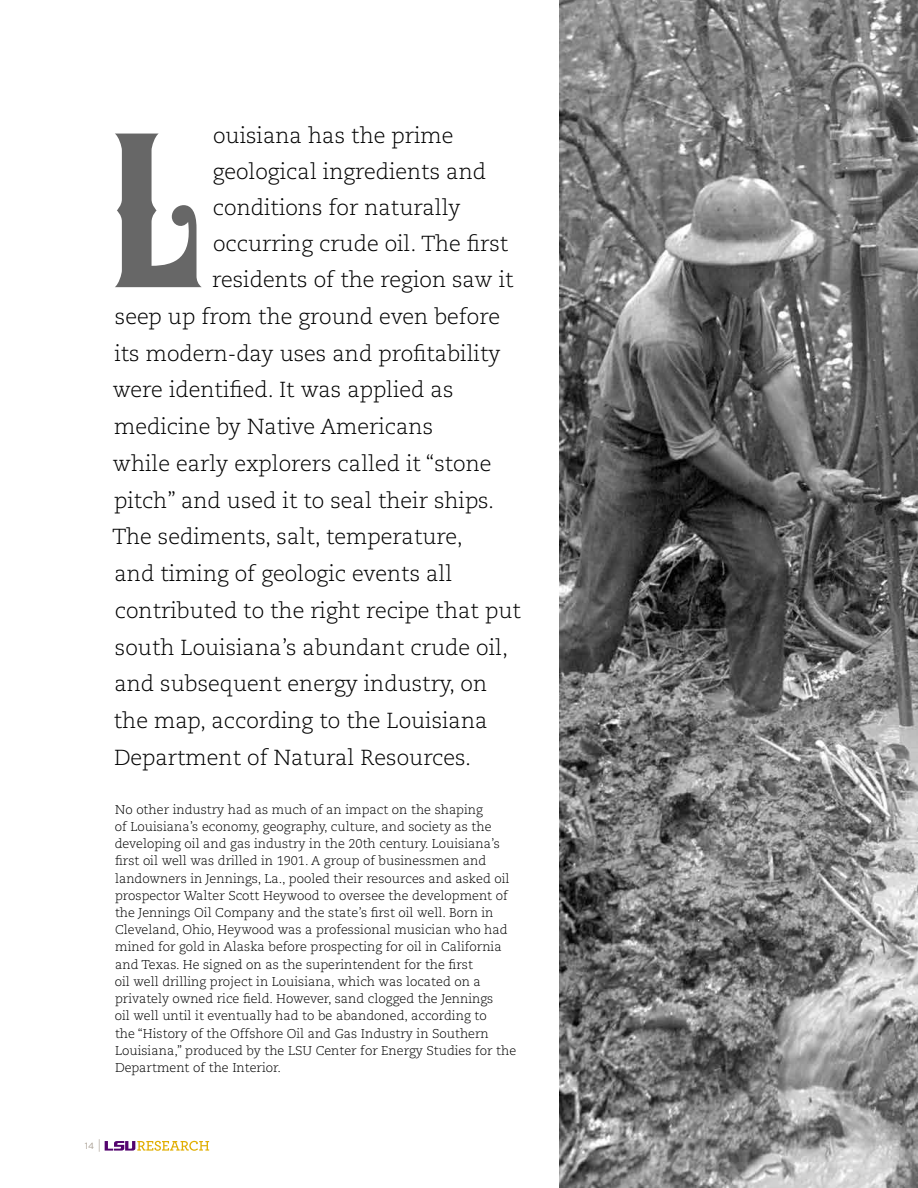
<style>
.page{position:relative;width:918px;height:1188px;background:#fff}
.page>*{position:absolute;margin:0;border:0;box-sizing:border-box;transform-origin:0 0}
.t1{font:220.8px "LHF Cavalero Spurs";color:#676767}
.t2{font:300 21.75px "Caecilia";color:#000}
.t3{font:300 12.75px/17.2px "Caecilia";color:#000}
.t4{font:9px "Gotham HTF";color:#a89e92}
.s1{font-weight:300;font-size:13.5px}
</style>
<div class="page">
<img style="left:559px;top:0;width:359px;height:1188px">
<svg style="left:105px;top:1141px;width:104px;height:10px"></svg>
<h1 class="t1" style="left:112px;top:103px;width:91px">L</h1>
<h2 class="t2" style="left:213px;top:123px;width:242px">ouisiana has the prime</h2>
<h2 class="t2" style="left:213px;top:159px;width:275px">geological ingredients and</h2>
<h2 class="t2" style="left:213px;top:195px;width:249px">conditions for naturally</h2>
<h2 class="t2" style="left:213px;top:231px;width:297px">occurring crude oil. The first</h2>
<h2 class="t2" style="left:212px;top:267px;width:303px">residents of the region saw it</h2>
<h2 class="t2" style="left:115px;top:304px;width:387px">seep up from the ground even before</h2>
<h2 class="t2" style="left:114px;top:341px;width:388px">its modern-day uses and profitability</h2>
<h2 class="t2" style="left:113px;top:378px;width:342px">were identified. It was applied as</h2>
<h2 class="t2" style="left:114px;top:414px;width:320px">medicine by Native Americans</h2>
<h2 class="t2" style="left:113px;top:451px;width:380px">while early explorers called it “stone</h2>
<h2 class="t2" style="left:114px;top:488px;width:382px">pitch” and used it to seal their ships.</h2>
<h2 class="t2" style="left:112px;top:525px;width:352px">The sediments, salt, temperature,</h2>
<h2 class="t2" style="left:114px;top:561px;width:339px">and timing of geologic events all</h2>
<h2 class="t2" style="left:115px;top:598px;width:408px">contributed to the right recipe that put</h2>
<h2 class="t2" style="left:115px;top:635px;width:395px">south Louisiana’s abundant crude oil,</h2>
<h2 class="t2" style="left:114px;top:671px;width:374px">and subsequent energy industry, on</h2>
<h2 class="t2" style="left:114px;top:708px;width:375px">the map, according to the Louisiana</h2>
<h2 class="t2" style="left:114px;top:745px;width:359px">Department of Natural Resources.</h2>
<p class="t3" style="left:115px;top:801px;width:403px">No other industry had as much of an impact on the shaping<br>of Louisiana’s economy, geography, culture, and society as the developing oil and gas industry in the 20th century. Louisiana’s first oil well was drilled in 1901. A group of businessmen and landowners in Jennings, La., pooled their resources and asked oil prospector Walter Scott Heywood to oversee the development of the Jennings Oil Company and the state’s first oil well. Born in Cleveland, Ohio, Heywood was a professional musician who had mined for gold in Alaska before prospecting for oil in California and Texas. He signed on as the superintendent for the first<br>oil well drilling project in Louisiana, which was located on a privately owned rice field. However, sand clogged the Jennings<br>oil well until it eventually had to be abandoned, according to<br>the “History of the Offshore Oil and Gas Industry in Southern Louisiana,” produced by the LSU Center for Energy Studies for the Department of the Interior.</p>
<p class="t4" style="left:85px;top:1141px;width:18px">14 <span class="s1">|</span></p>
</div>
